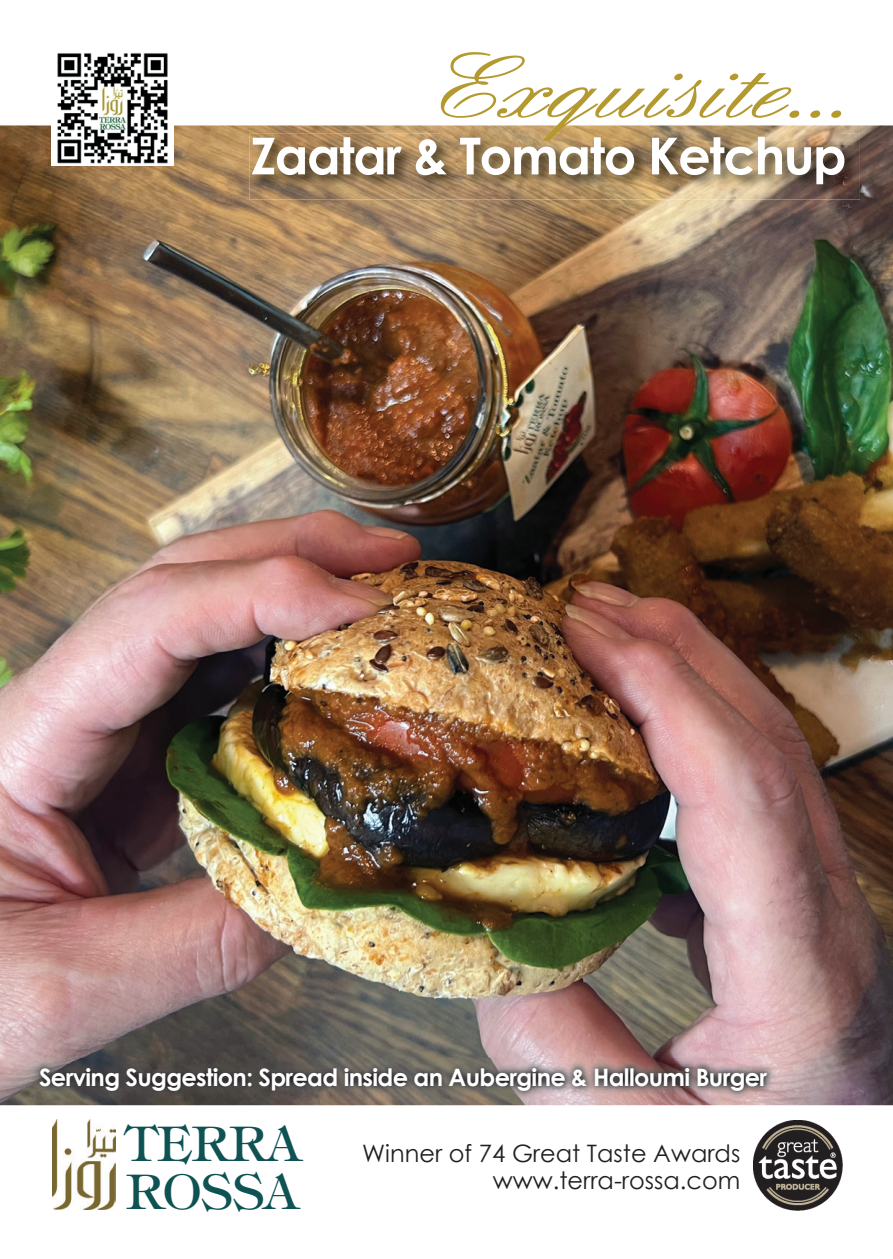
<style>
.page{position:relative;width:893px;height:1259px;background:#fff}
.page>*{position:absolute;margin:0;border:0;box-sizing:border-box;transform-origin:0 0}
.t1{font:96px "English Wd";letter-spacing:-.03em;color:#b4992f}
.t2{font:700 51px "Century Gothic";letter-spacing:-.025em;color:#fff}
.t3{font:48px/48px "Tiffany Std";color:#0f5253}
.t4{font:700 24px "Century Gothic";letter-spacing:-.025em;color:#fff}
.t5{font:24px/27px "Century Gothic";color:#231f20;text-align:right}
</style>
<div class="page">
<img style="left:0;top:125px;width:893px;height:980px">
<img style="left:52px;top:1119px;width:63px;height:90px">
<img style="left:753px;top:1120px;width:89px;height:90px">
<img style="left:249px;top:133px;width:611px;height:66px">
<img style="left:441px;top:133px;width:400px;height:8px">
<img style="left:51px;top:53px;width:122px;height:113px">
<img style="left:31px;top:1059px;width:744px;height:39px">
<h1 class="t1" style="left:444px;top:36px;width:432px">Exquisite...</h1>
<h2 class="t2" style="left:251px;top:117px;width:597px">Zaatar &amp; Tomato Ketchup</h2>
<p class="t4" style="left:39px;top:1058px;width:730px">Serving Suggestion: Spread inside an Aubergine &amp; Halloumi Burger</p>
<h3 class="t3" style="left:126px;top:1120px;width:177px">TERRA<br>ROSSA</h3>
<p class="t5" style="left:362px;top:1139px;width:380px">Winner of 74 Great Taste Awards www.terra-rossa.com</p>
</div>
